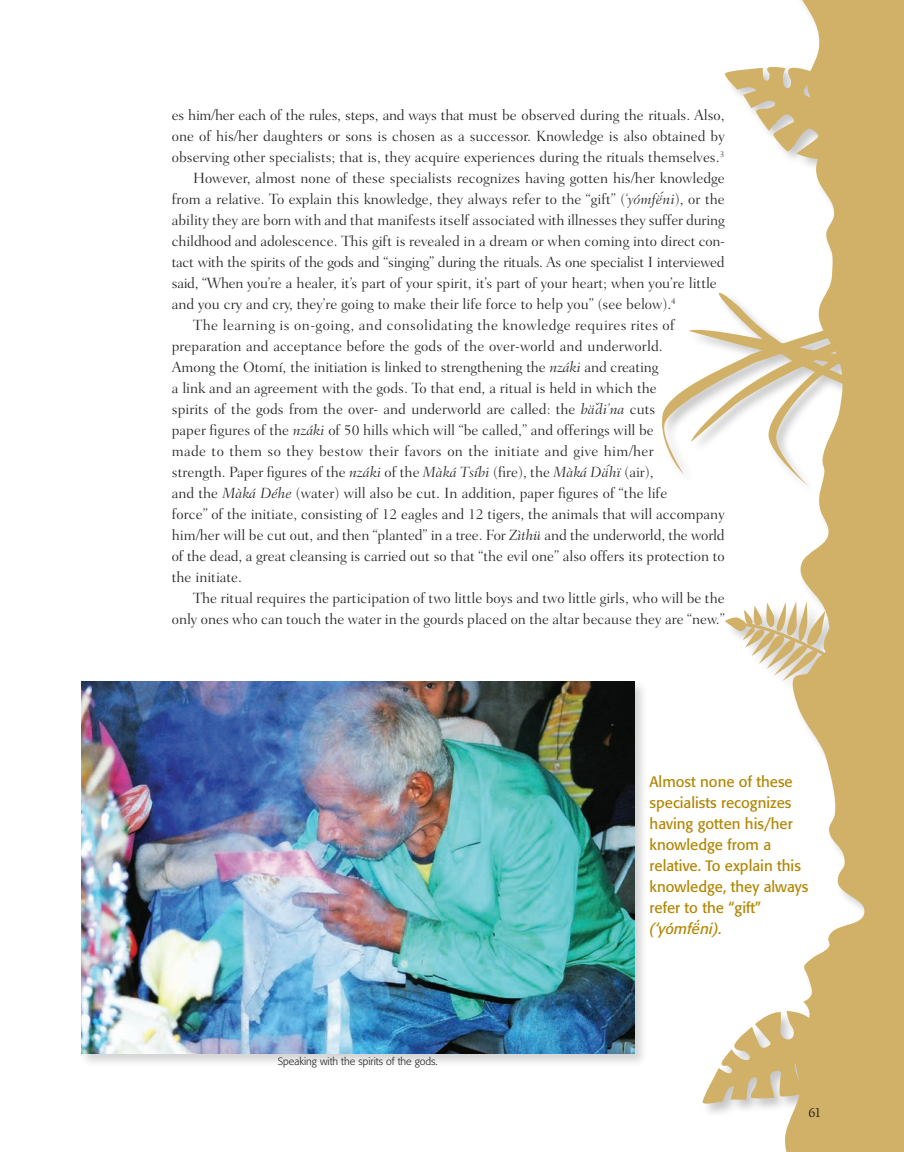
<style>
.page{position:relative;width:904px;height:1152px;background:#fff}
.page>*{position:absolute;margin:0;border:0;box-sizing:border-box;transform-origin:0 0}
.t1{font:300 15px "Fairfield LH";color:#231f20}
.t2{font:300 15px "Fairfield LH";letter-spacing:-.02em;color:#231f20}
.t3{font:15px/21px "Formata";color:#b28705}
.t4{font:300 15px "Fairfield LH";letter-spacing:.03em;color:#231f20}
.t5{font:300 15px "Fairfield LH";letter-spacing:.02em;color:#231f20}
.t6{font:italic 15px "Formata";color:#b28705}
.t7{font:13.5px "Slimbach";color:#231f20}
.t8{font:300 10.5px "Formata";color:#231f20}
.s1{font-style:italic}
</style>
<div class="page">
<svg style="left:785px;top:0;width:119px;height:1151px;fill:#d1b068"></svg>
<svg style="left:725px;top:66px;width:142px;height:97px"></svg>
<svg style="left:725px;top:601px;width:179px;height:116px"></svg>
<svg style="left:702px;top:1010px;width:130px;height:95px"></svg>
<svg style="left:662px;top:289px;width:237px;height:197px"></svg>
<div style="left:79px;top:679px;width:569px;height:387px;background:#231f20;opacity:.2"></div>
<img style="left:81px;top:681px;width:553px;height:371px">
<svg style="left:897px;top:0;width:7px;height:4px"></svg>
<svg style="left:897px;top:1150px;width:7px;height:2px"></svg>
<p class="t2" style="left:172px;top:106px;width:554px">es him/her each of the rules, steps, and ways that must be observed during the rituals. Also,</p>
<p class="t1" style="left:172px;top:127px;width:554px">one of his/her daughters or sons is chosen as a successor. Knowledge is also obtained by</p>
<p class="t1" style="left:172px;top:148px;width:554px">observing other specialists; that is, they acquire experiences during the rituals themselves.<sup>3</sup></p>
<p class="t1" style="left:193px;top:169px;width:533px">However, almost none of these specialists recognizes having gotten his/her knowledge</p>
<p class="t1" style="left:172px;top:190px;width:554px">from a relative. To explain this knowledge, they always refer to the “gift” (<span class="s1">‘yómfë</span><sup>´</sup><span class="s1">ni</span>), or the</p>
<p class="t1" style="left:172px;top:211px;width:554px">ability they are born with and that manifests itself associated with illnesses they suffer during</p>
<p class="t1" style="left:172px;top:232px;width:554px">childhood and adolescence. This gift is revealed in a dream or when coming into direct con-</p>
<p class="t2" style="left:172px;top:253px;width:554px">tact with the spirits of the gods and “singing” during the rituals. As one specialist I interviewed</p>
<p class="t1" style="left:172px;top:274px;width:546px">said, “When you’re a healer, it’s part of your spirit, it’s part of your heart; when you’re little</p>
<p class="t1" style="left:172px;top:295px;width:505px">and you cry and cry, they’re going to make their life force to help you” (see below).<sup>4</sup></p>
<p class="t4" style="left:193px;top:316px;width:483px">The learning is on-going, and consolidating the knowledge requires rites of</p>
<p class="t1" style="left:172px;top:337px;width:492px">preparation and acceptance before the gods of the over-world and underworld.</p>
<p class="t1" style="left:172px;top:358px;width:488px">Among the Otomí, the initiation is linked to strengthening the <span class="s1">nzáki</span> and creating</p>
<p class="t1" style="left:172px;top:379px;width:486px">a link and an agreement with the gods. To that end, a ritual is held in which the</p>
<p class="t1" style="left:172px;top:400px;width:485px">spirits of the gods from the over- and underworld are called: the <span class="s1">bäˇdi’na</span> cuts</p>
<p class="t1" style="left:172px;top:421px;width:483px">paper figures of the <span class="s1">nzáki</span> of 50 hills which will “be called,” and offerings will be</p>
<p class="t5" style="left:172px;top:442px;width:483px">made to them so they bestow their favors on the initiate and give him/her</p>
<p class="t1" style="left:172px;top:463px;width:483px">strength. Paper figures of the <span class="s1">nzáki</span> of the <span class="s1">Màká Tsíbi</span> (fire), the <span class="s1">Màká Dä</span><sup>´</sup><span class="s1">hï</span> (air),</p>
<p class="t1" style="left:172px;top:484px;width:497px">and the <span class="s1">Màká Déhe</span> (water) will also be cut. In addition, paper figures of “the life</p>
<p class="t1" style="left:172px;top:505px;width:554px">force” of the initiate, consisting of 12 eagles and 12 tigers, the animals that will accompany</p>
<p class="t1" style="left:172px;top:526px;width:554px">him/her will be cut out, and then “planted” in a tree. For <span class="s1">Zìthü</span> and the underworld, the world</p>
<p class="t1" style="left:172px;top:547px;width:554px">of the dead, a great cleansing is carried out so that “the evil one” also offers its protection to</p>
<p class="t1" style="left:172px;top:568px;width:72px">the initiate.</p>
<p class="t1" style="left:193px;top:589px;width:533px">The ritual requires the participation of two little boys and two little girls, who will be the</p>
<p class="t1" style="left:172px;top:610px;width:554px">only ones who can touch the water in the gourds placed on the altar because they are “new.”</p>
<p class="t8" style="left:278px;top:1055px;width:161px">Speaking with the spirits of the gods.</p>
<p class="t3" style="left:649px;top:770px;width:160px">Almost none of these specialists recognizes having gotten his/her knowledge from a relative. To explain this knowledge, they always refer to the “gift”</p>
<p class="t6" style="left:649px;top:919px;width:74px">(‘yómfë´ni).</p>
<p class="t7" style="left:808px;top:1104px;width:15px">61</p>
</div>
